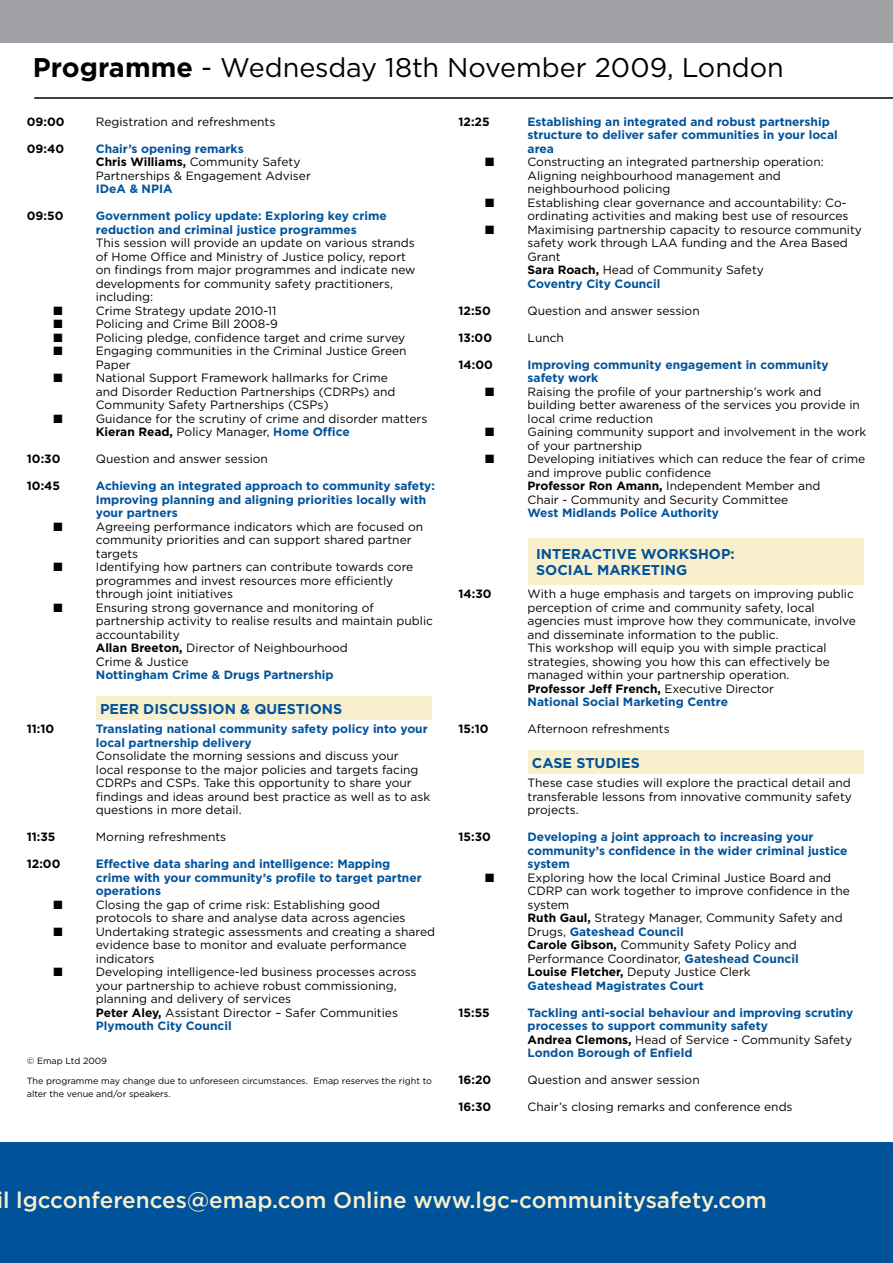
<style>
.page{position:relative;width:893px;height:1263px;background:#fff}
.page>*{position:absolute;margin:0;border:0;box-sizing:border-box;transform-origin:0 0}
.t1{font:27px "Gotham";color:#000}
.t2{font:500 22.5px "Gotham";color:#f8f0cd}
.t3{font:700 14.25px/16.2px "Gotham";color:#00539b}
.t4{font:12px/13.5px "Gotham";color:#000}
.t5{font:700 12px/13.5px "Gotham";color:#00539b}
.t6{font:700 12px "Gotham";color:#000}
.t7{font:12px "Zapf Dingbats";color:#000}
.t8{font:9px/19.5px "Gotham";color:#000}
.s1{font-weight:700}
.s2{font-weight:700;color:#00539b}
.s3{color:#000}
.s4{font-weight:400;color:#000}
</style>
<div class="page">
<div style="left:0;top:0;width:893px;height:42px;background:#a0a0a4"></div>
<div style="left:0;top:1142px;width:893px;height:121px;background:#00539b"></div>
<div style="left:96px;top:696px;width:336px;height:24px;background:#f8f0cd"></div>
<div style="left:528px;top:538px;width:335px;height:47px;background:#f8f0cd"></div>
<div style="left:528px;top:750px;width:335px;height:24px;background:#f8f0cd"></div>
<hr style="left:34px;top:97px;width:859px;height:2px;background:#000">
<h1 class="t1" style="left:33px;top:52px;width:753px"><span class="s1">Programme</span> - Wednesday 18th November 2009, London</h1>
<p class="t6" style="left:27px;top:115px;width:39px">09:00</p>
<p class="t4" style="left:96px;top:115px;width:181px">Registration and refreshments</p>
<p class="t6" style="left:27px;top:142px;width:39px">09:40</p>
<p class="t4" style="left:96px;top:142px;width:216px"><span class="s2">Chair’s opening remarks<br></span><span class="s1">Chris Williams,</span> Community Safety<br>Partnerships &amp; Engagement Adviser</p>
<p class="t5" style="left:96px;top:182px;width:78px">IDeA &amp; NPIA</p>
<p class="t6" style="left:27px;top:209px;width:38px">09:50</p>
<p class="t5" style="left:96px;top:209px;width:292px">Government policy update: Exploring key crime reduction and criminal justice programmes</p>
<p class="t4" style="left:96px;top:236px;width:321px">This session will provide an update on various strands of Home Office and Ministry of Justice policy, report on findings from major programmes and indicate new developments for community safety practitioners, including:</p>
<p class="t7" style="left:54px;top:305px;width:11px">■</p>
<p class="t4" style="left:96px;top:304px;width:182px">Crime Strategy update 2010-11</p>
<p class="t7" style="left:54px;top:318px;width:11px">■</p>
<p class="t4" style="left:96px;top:317px;width:184px">Policing and Crime Bill 2008-9</p>
<p class="t7" style="left:54px;top:332px;width:11px">■</p>
<p class="t4" style="left:96px;top:331px;width:311px">Policing pledge, confidence target and crime survey</p>
<p class="t7" style="left:54px;top:345px;width:11px">■</p>
<p class="t4" style="left:96px;top:344px;width:312px">Engaging communities in the Criminal Justice Green<br>Paper</p>
<p class="t7" style="left:54px;top:372px;width:11px">■</p>
<p class="t4" style="left:96px;top:371px;width:301px">National Support Framework hallmarks for Crime and Disorder Reduction Partnerships (CDRPs) and<br>Community Safety Partnerships (CSPs)</p>
<p class="t7" style="left:54px;top:413px;width:11px">■</p>
<p class="t4" style="left:96px;top:412px;width:333px">Guidance for the scrutiny of crime and disorder matters<br><span class="s1">Kieran Read,</span> Policy Manager, <span class="s2">Home Office</span></p>
<p class="t6" style="left:27px;top:452px;width:35px">10:30</p>
<p class="t4" style="left:96px;top:452px;width:174px">Question and answer session</p>
<p class="t6" style="left:27px;top:479px;width:35px">10:45</p>
<p class="t5" style="left:96px;top:479px;width:341px">Achieving an integrated approach to community safety:<br>Improving planning and aligning priorities locally with your partners</p>
<p class="t7" style="left:54px;top:521px;width:11px">■</p>
<p class="t4" style="left:96px;top:520px;width:329px">Agreeing performance indicators which are focused on community priorities and can support shared partner targets</p>
<p class="t7" style="left:54px;top:561px;width:11px">■</p>
<p class="t4" style="left:96px;top:560px;width:319px">Identifying how partners can contribute towards core programmes and invest resources more efficiently through joint initiatives</p>
<p class="t7" style="left:54px;top:602px;width:11px">■</p>
<p class="t4" style="left:96px;top:601px;width:339px">Ensuring strong governance and monitoring of partnership activity to realise results and maintain public accountability<br><span class="s1">Allan Breeton,</span> Director of Neighbourhood<br>Crime &amp; Justice</p>
<p class="t5" style="left:96px;top:668px;width:239px">Nottingham Crime &amp; Drugs Partnership</p>
<p class="t3" style="left:100px;top:700px;width:244px">PEER DISCUSSION &amp; QUESTIONS</p>
<p class="t6" style="left:27px;top:722px;width:29px">11:10</p>
<p class="t5" style="left:96px;top:722px;width:333px">Translating national community safety policy into your local partnership delivery</p>
<p class="t4" style="left:96px;top:749px;width:336px">Consolidate the morning sessions and discuss your<br>local response to the major policies and targets facing CDRPs and CSPs. Take this opportunity to share your findings and ideas around best practice as well as to ask questions in more detail.</p>
<p class="t6" style="left:27px;top:830px;width:30px">11:35</p>
<p class="t4" style="left:96px;top:830px;width:132px">Morning refreshments</p>
<p class="t6" style="left:27px;top:857px;width:35px">12:00</p>
<p class="t5" style="left:96px;top:857px;width:327px">Effective data sharing and intelligence: Mapping crime with your community’s profile to target partner operations</p>
<p class="t7" style="left:54px;top:899px;width:11px">■</p>
<p class="t4" style="left:96px;top:898px;width:311px">Closing the gap of crime risk: Establishing good protocols to share and analyse data across agencies</p>
<p class="t7" style="left:54px;top:926px;width:11px">■</p>
<p class="t4" style="left:96px;top:925px;width:341px">Undertaking strategic assessments and creating a shared evidence base to monitor and evaluate performance indicators</p>
<p class="t7" style="left:54px;top:966px;width:11px">■</p>
<p class="t4" style="left:96px;top:965px;width:322px">Developing intelligence-led business processes across your partnership to achieve robust commissioning, planning and delivery of services<br><span class="s1">Peter Aley,</span> Assistant Director – Safer Communities <span class="s2">Plymouth City Council</span></p>
<p class="t8" style="left:27px;top:1051px;width:407px">© Emap Ltd 2009<br>The programme may change due to unforeseen circumstances. Emap reserves the right to</p>
<p class="t8" style="left:27px;top:1084px;width:145px">alter the venue and/or speakers.</p>
<p class="t6" style="left:459px;top:115px;width:33px">12:25</p>
<p class="t5" style="left:528px;top:114px;width:312px">Establishing an integrated and robust partnership structure to deliver safer communities in your local area</p>
<p class="t7" style="left:485px;top:156px;width:11px">■</p>
<p class="t4" style="left:528px;top:155px;width:298px">Constructing an integrated partnership operation:<br>Aligning neighbourhood management and neighbourhood policing</p>
<p class="t7" style="left:485px;top:197px;width:11px">■</p>
<p class="t4" style="left:528px;top:196px;width:322px">Establishing clear governance and accountability: Co&shy;ordinating activities and making best use of resources</p>
<p class="t7" style="left:485px;top:224px;width:11px">■</p>
<p class="t4" style="left:528px;top:223px;width:336px">Maximising partnership capacity to resource community safety work through LAA funding and the Area Based Grant<br><span class="s1">Sara Roach,</span> Head of Community Safety<br><span class="s2">Coventry City Council</span></p>
<p class="t6" style="left:459px;top:304px;width:34px">12:50</p>
<p class="t4" style="left:528px;top:304px;width:174px">Question and answer session</p>
<p class="t6" style="left:459px;top:331px;width:35px">13:00</p>
<p class="t4" style="left:528px;top:331px;width:38px">Lunch</p>
<p class="t6" style="left:459px;top:358px;width:36px">14:00</p>
<p class="t5" style="left:528px;top:357px;width:302px">Improving community engagement in community safety work</p>
<p class="t7" style="left:485px;top:386px;width:11px">■</p>
<p class="t4" style="left:528px;top:385px;width:334px">Raising the profile of your partnership’s work and building better awareness of the services you provide in local crime reduction</p>
<p class="t7" style="left:485px;top:426px;width:11px">■</p>
<p class="t4" style="left:528px;top:425px;width:340px">Gaining community support and involvement in the work of your partnership</p>
<p class="t7" style="left:485px;top:453px;width:11px">■</p>
<p class="t4" style="left:528px;top:452px;width:339px">Developing initiatives which can reduce the fear of crime and improve public confidence<br><span class="s1">Professor Ron Amann,</span> Independent Member and<br>Chair - Community and Security Committee</p>
<p class="t5" style="left:528px;top:506px;width:193px">West Midlands Police Authority</p>
<p class="t3" style="left:536px;top:546px;width:200px">INTERACTIVE WORKSHOP:<br>SOCIAL MARKETING</p>
<p class="t6" style="left:459px;top:587px;width:35px">14:30</p>
<p class="t4" style="left:528px;top:587px;width:330px">With a huge emphasis and targets on improving public perception of crime and community safety, local agencies must improve how they communicate, involve and disseminate information to the public.<br>This workshop will equip you with simple practical strategies, showing you how this can effectively be managed within your partnership operation.<br><span class="s1">Professor Jeff French,</span> Executive Director<br><span class="s2">National Social Marketing Centre</span></p>
<p class="t6" style="left:459px;top:722px;width:31px">15:10</p>
<p class="t4" style="left:528px;top:722px;width:144px">Afternoon refreshments</p>
<p class="t3" style="left:532px;top:754px;width:110px">CASE STUDIES</p>
<p class="t4" style="left:528px;top:776px;width:326px;text-align:justify">These case studies will explore the practical detail and transferable lessons from innovative community safety projects.</p>
<p class="t6" style="left:459px;top:830px;width:34px">15:30</p>
<p class="t5" style="left:528px;top:830px;width:322px">Developing a joint approach to increasing your community’s confidence in the wider criminal justice system</p>
<p class="t7" style="left:485px;top:872px;width:11px">■</p>
<p class="t4" style="left:528px;top:871px;width:324px">Exploring how the local Criminal Justice Board and CDRP can work together to improve confidence in the system<br><span class="s1">Ruth Gaul,</span> Strategy Manager, Community Safety and Drugs, <span class="s2">Gateshead Council<br></span><span class="s1">Carole Gibson,</span> Community Safety Policy and Performance Coordinator, <span class="s2">Gateshead Council<br></span><span class="s1">Louise Fletcher,</span> Deputy Justice Clerk<br><span class="s2">Gateshead Magistrates Court</span></p>
<p class="t6" style="left:459px;top:1006px;width:33px">15:55</p>
<p class="t5" style="left:528px;top:1005px;width:327px">Tackling anti-social behaviour and improving scrutiny processes to support community safety<br><span class="s3">Andrea Clemons,</span> <span class="s4">Head of Service - Community Safety </span>London Borough of Enfield</p>
<p class="t6" style="left:459px;top:1073px;width:34px">16:20</p>
<p class="t4" style="left:528px;top:1073px;width:174px">Question and answer session</p>
<p class="t6" style="left:459px;top:1100px;width:34px">16:30</p>
<p class="t4" style="left:528px;top:1100px;width:267px">Chair’s closing remarks and conference ends</p>
<h2 class="t2" style="left:3px;top:1187px;width:765px">l lgcconferences@emap.com Online www.lgc-communitysafety.com</h2>
</div>
